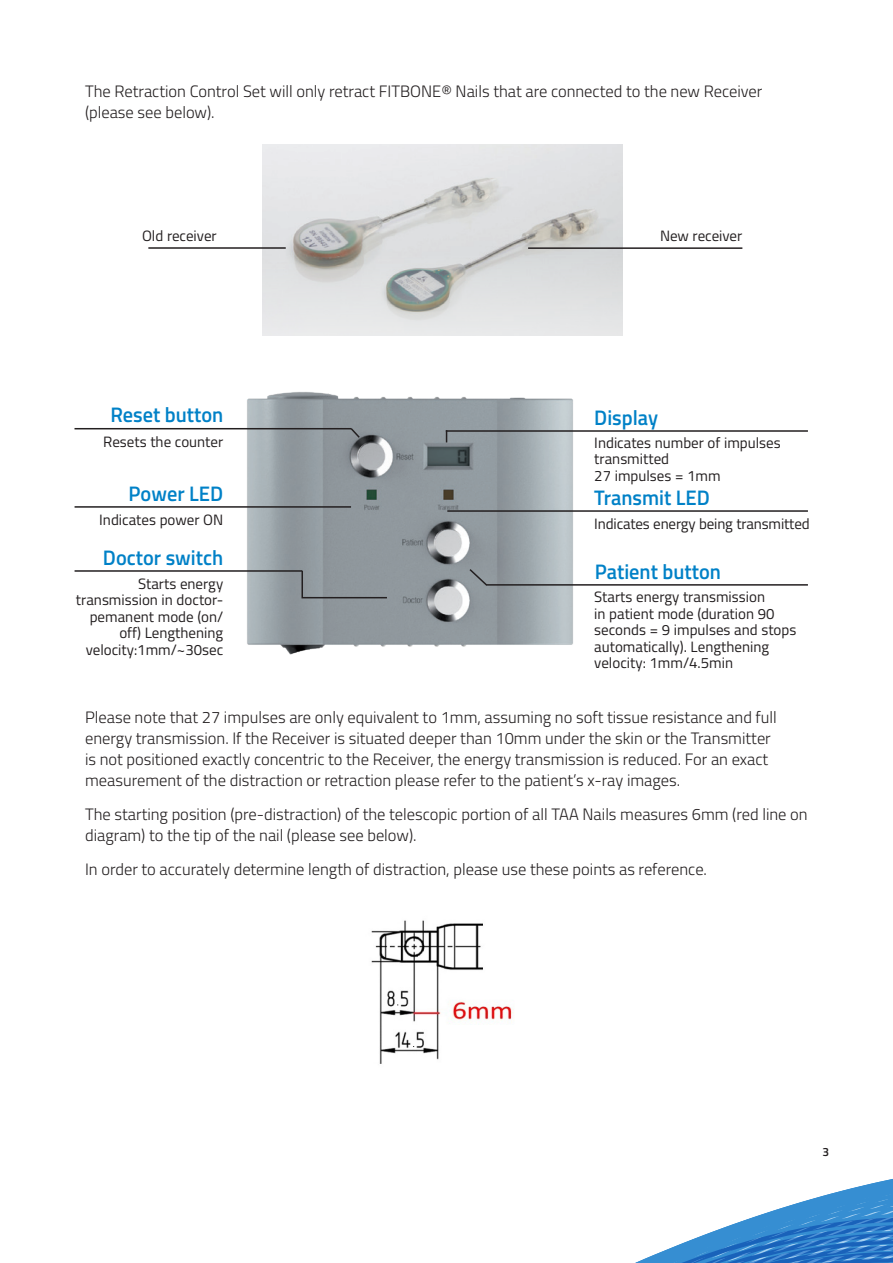
<style>
.page{position:relative;width:893px;height:1263px;background:#fff}
.page>*{position:absolute;margin:0;border:0;box-sizing:border-box;transform-origin:0 0}
.t1{font:600 21px "Titillium";color:#0081c7}
.t2{font:300 16.5px/21px "Titillium";color:#231f20}
.t3{font:15px/16.5px "Titillium";color:#231f20}
.t4{font:600 12px "Titillium";color:#231f20}
</style>
<div class="page">
<img style="left:262px;top:145px;width:360px;height:191px">
<img style="left:240px;top:392px;width:333px;height:263px">
<img style="left:371px;top:920px;width:143px;height:144px">
<hr style="left:75px;top:570px;width:227px;height:2px;background:#231f20">
<svg style="left:301px;top:569px;width:87px;height:30px;background:#888f94"></svg>
<hr style="left:447px;top:510px;width:361px;height:2px;background:#231f20">
<hr style="left:446px;top:430px;width:362px;height:2px;background:#231f20">
<hr style="left:75px;top:506px;width:276px;height:2px;background:#231f20">
<hr style="left:75px;top:428px;width:276px;height:1px;background:#231f20">
<svg style="left:349px;top:426px;width:12px;height:13px"></svg>
<hr style="left:486px;top:584px;width:322px;height:2px;background:#231f20">
<svg style="left:468px;top:567px;width:21px;height:20px"></svg>
<hr style="left:148px;top:247px;width:138px;height:2px;background:#231f20">
<hr style="left:528px;top:247px;width:214px;height:2px;background:#231f20">
<svg style="left:635px;top:1178px;width:258px;height:85px"></svg>
<p class="t2" style="left:85px;top:80px;width:679px">The Retraction Control Set will only retract FITBONE® Nails that are connected to the new Receiver (please see below).</p>
<p class="t3" style="left:142px;top:227px;width:76px">Old receiver</p>
<p class="t3" style="left:660px;top:227px;width:84px">New receiver</p>
<p class="t1" style="left:110px;top:399px;width:114px">Reset button</p>
<p class="t3" style="left:103px;top:432px;width:121px">Resets the counter</p>
<p class="t1" style="left:129px;top:478px;width:96px">Power LED</p>
<p class="t3" style="left:99px;top:510px;width:126px">Indicates power ON</p>
<p class="t1" style="left:103px;top:542px;width:122px">Doctor switch</p>
<p class="t3" style="left:76px;top:574px;width:149px;text-align:right">Starts energy transmission in doctor&shy;pemanent mode (on/ off) Lengthening velocity:1mm/~30sec</p>
<p class="t1" style="left:594px;top:402px;width:65px">Display</p>
<p class="t3" style="left:594px;top:434px;width:188px">Indicates number of impulses transmitted<br>27 impulses = 1mm</p>
<p class="t1" style="left:594px;top:482px;width:117px">Transmit LED</p>
<p class="t3" style="left:594px;top:515px;width:217px">Indicates energy being transmitted</p>
<p class="t1" style="left:595px;top:556px;width:128px">Patient button</p>
<p class="t3" style="left:594px;top:588px;width:204px">Starts energy transmission<br>in patient mode (duration 90 seconds = 9 impulses and stops automatically). Lengthening velocity: 1mm/4.5min</p>
<p class="t2" style="left:85px;top:706px;width:693px">Please note that 27 impulses are only equivalent to 1mm, assuming no soft tissue resistance and full energy transmission. If the Receiver is situated deeper than 10mm under the skin or the Transmitter is not positioned exactly concentric to the Receiver, the energy transmission is reduced. For an exact measurement of the distraction or retraction please refer to the patient’s x-ray images.</p>
<p class="t2" style="left:85px;top:803px;width:724px">The starting position (pre-distraction) of the telescopic portion of all TAA Nails measures 6mm (red line on diagram) to the tip of the nail (please see below).</p>
<p class="t2" style="left:85px;top:857px;width:623px">In order to accurately determine length of distraction, please use these points as reference.</p>
<p class="t4" style="left:822px;top:1143px;width:8px">3</p>
</div>
